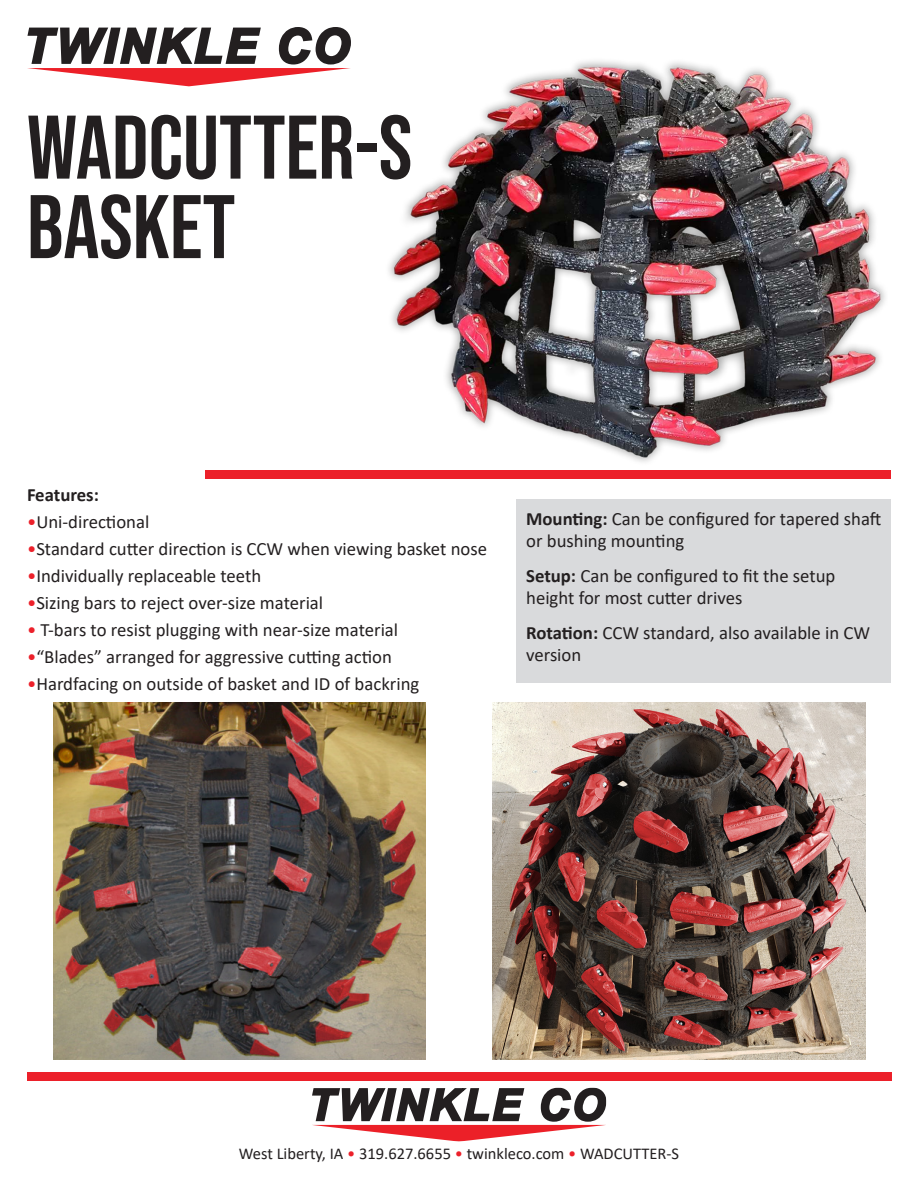
<style>
.page{position:relative;width:918px;height:1188px;background:#fff}
.page>*{position:absolute;margin:0;border:0;box-sizing:border-box;transform-origin:0 0}
.t1{font:90px/79.5px "Bebas Neue";color:#231f20}
.t2{font:18.75px/22.5px "Calibri";color:#231f20}
.t3{font:700 18.75px "Calibri";color:#231f20}
.t4{font:16.5px "Calibri";color:#231f20}
.s1{color:#ec202a}
.s2{font-weight:700}
</style>
<div class="page">
<div style="left:205px;top:470px;width:686px;height:9px;background:#ec202a"></div>
<div style="left:27px;top:1072px;width:864px;height:9px;background:#ec202a"></div>
<svg style="left:312px;top:1088px;width:294px;height:54px"></svg>
<svg style="left:27px;top:27px;width:324px;height:59px"></svg>
<img style="left:388px;top:61px;width:497px;height:401px">
<div style="left:517px;top:499px;width:374px;height:183px;background:#d9dadc"></div>
<img style="left:53px;top:702px;width:373px;height:358px">
<img style="left:493px;top:702px;width:373px;height:358px">
<h1 class="t1" style="left:27px;top:108px;width:387px">WADCUTTER-S<br>BASKET</h1>
<p class="t3" style="left:27px;top:482px;width:73px">Features:</p>
<p class="t2" style="left:27px;top:510px;width:124px"><span class="s1">•</span>Uni-directional</p>
<p class="t2" style="left:27px;top:537px;width:462px"><span class="s1">•</span>Standard cutter direction is CCW when viewing basket nose</p>
<p class="t2" style="left:27px;top:564px;width:236px"><span class="s1">•</span>Individually replaceable teeth</p>
<p class="t2" style="left:27px;top:591px;width:298px"><span class="s1">•</span>Sizing bars to reject over-size material</p>
<p class="t2" style="left:27px;top:618px;width:373px"><span class="s1">•</span> T-bars to resist plugging with near-size material</p>
<p class="t2" style="left:27px;top:645px;width:366px"><span class="s1">•</span>“Blades” arranged for aggressive cutting action</p>
<p class="t2" style="left:27px;top:672px;width:394px"><span class="s1">•</span>Hardfacing on outside of basket and ID of backring</p>
<p class="t2" style="left:526px;top:507px;width:357px"><span class="s2">Mounting:</span> Can be configured for tapered shaft or bushing mounting</p>
<p class="t2" style="left:526px;top:564px;width:311px"><span class="s2">Setup:</span> Can be configured to fit the setup height for most cutter drives</p>
<p class="t2" style="left:526px;top:621px;width:345px"><span class="s2">Rotation:</span> CCW standard, also available in CW version</p>
<p class="t4" style="left:239px;top:1148px;width:442px">West Liberty, IA <span class="s1">•</span> 319.627.6655 <span class="s1">•</span> twinkleco.com <span class="s1">•</span> WADCUTTER-S</p>
</div>
